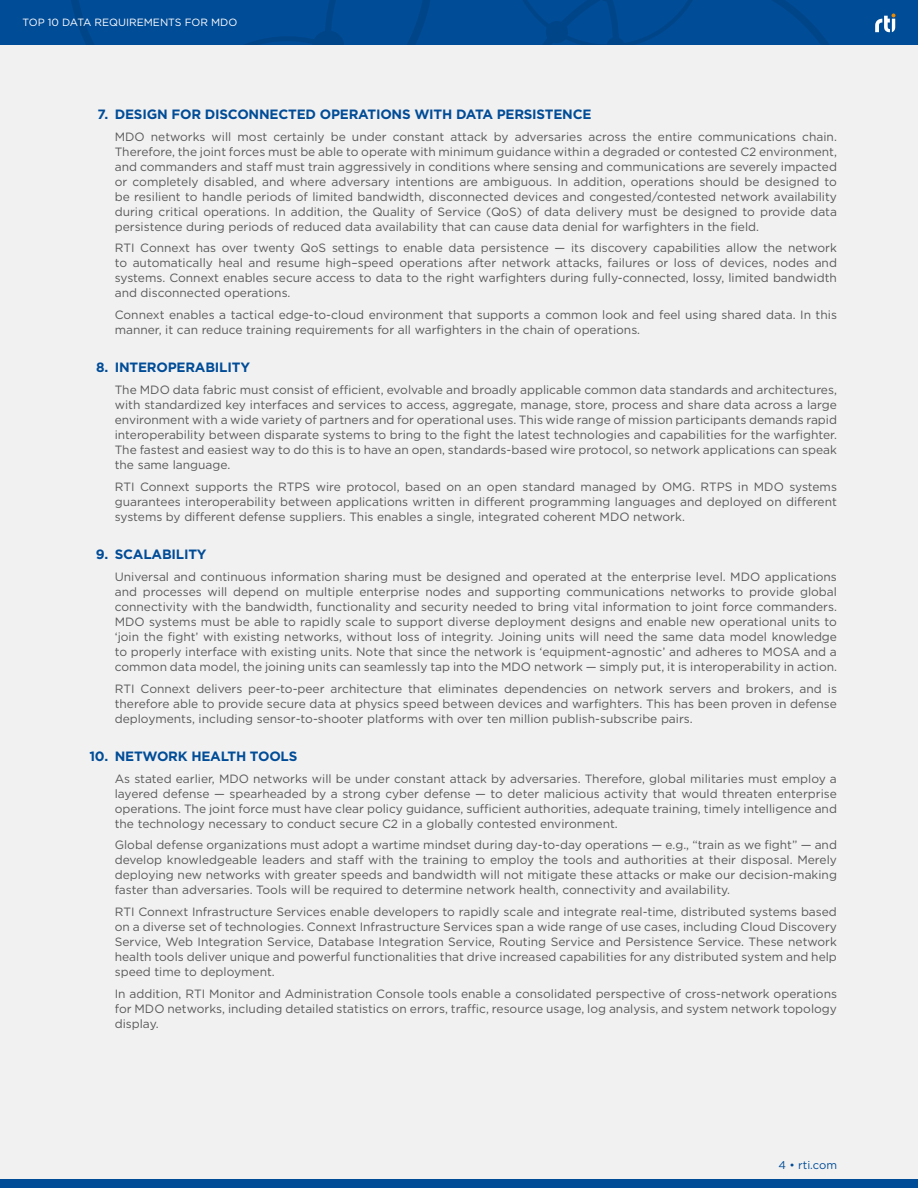
<style>
.page{position:relative;width:918px;height:1188px;background:#f2f1f2}
.page>*{position:absolute;margin:0;border:0;box-sizing:border-box;transform-origin:0 0}
.t1{font:700 13.5px "Gotham";letter-spacing:-.015em;color:#004c97}
.t2{font:12px/15px "Gotham";color:#585858;text-align:justify}
.t3{font:11.25px "Gotham";color:#004c97}
.t4{font:10.5px "Gotham";color:#fff}
</style>
<div class="page">
<div style="left:0;top:1179px;width:918px;height:9px;background:#004c97"></div>
<div style="left:0;top:0;width:918px;height:45px;background:#004c97"></div>
<svg style="left:71px;top:0;width:825px;height:45px"></svg>
<p class="t4" style="left:22px;top:16px;width:216px">TOP 10 DATA REQUIREMENTS FOR MDO</p>
<p class="t1" style="left:98px;top:105px;width:496px">7. DESIGN FOR DISCONNECTED OPERATIONS WITH DATA PERSISTENCE</p>
<p class="t2" style="left:115px;top:129px;width:724px">MDO networks will most certainly be under constant attack by adversaries across the entire communications chain.<br>Therefore, the joint forces must be able to operate with minimum guidance within a degraded or contested C2 environment, and commanders and staff must train aggressively in conditions where sensing and communications are severely impacted or completely disabled, and where adversary intentions are ambiguous. In addition, operations should be designed to be resilient to handle periods of limited bandwidth, disconnected devices and congested/contested network availability during critical operations. In addition, the Quality of Service (QoS) of data delivery must be designed to provide data persistence during periods of reduced data availability that can cause data denial for warfighters in the field.</p>
<p class="t2" style="left:115px;top:240px;width:724px">RTI Connext has over twenty QoS settings to enable data persistence — its discovery capabilities allow the network to automatically heal and resume high–speed operations after network attacks, failures or loss of devices, nodes and systems. Connext enables secure access to data to the right warfighters during fully-connected, lossy, limited bandwidth and disconnected operations.</p>
<p class="t2" style="left:115px;top:307px;width:724px">Connext enables a tactical edge-to-cloud environment that supports a common look and feel using shared data. In this manner, it can reduce training requirements for all warfighters in the chain of operations.</p>
<p class="t1" style="left:96px;top:359px;width:155px">8. INTEROPERABILITY</p>
<p class="t2" style="left:115px;top:382px;width:724px">The MDO data fabric must consist of efficient, evolvable and broadly applicable common data standards and architectures, with standardized key interfaces and services to access, aggregate, manage, store, process and share data across a large environment with a wide variety of partners and for operational uses. This wide range of mission participants demands rapid interoperability between disparate systems to bring to the fight the latest technologies and capabilities for the warfighter.<br>The fastest and easiest way to do this is to have an open, standards-based wire protocol, so network applications can speak the same language.</p>
<p class="t2" style="left:115px;top:479px;width:724px">RTI Connext supports the RTPS wire protocol, based on an open standard managed by OMG. RTPS in MDO systems guarantees interoperability between applications written in different programming languages and deployed on different systems by different defense suppliers. This enables a single, integrated coherent MDO network.</p>
<p class="t1" style="left:96px;top:545px;width:112px">9. SCALABILITY</p>
<p class="t2" style="left:115px;top:569px;width:724px">Universal and continuous information sharing must be designed and operated at the enterprise level. MDO applications and processes will depend on multiple enterprise nodes and supporting communications networks to provide global connectivity with the bandwidth, functionality and security needed to bring vital information to joint force commanders.<br>MDO systems must be able to rapidly scale to support diverse deployment designs and enable new operational units to ‘join the fight’ with existing networks, without loss of integrity. Joining units will need the same data model knowledge to properly interface with existing units. Note that since the network is ‘equipment-agnostic’ and adheres to MOSA and a common data model, the joining units can seamlessly tap into the MDO network — simply put, it is interoperability in action.</p>
<p class="t2" style="left:115px;top:681px;width:724px">RTI Connext delivers peer-to-peer architecture that eliminates dependencies on network servers and brokers, and is therefore able to provide secure data at physics speed between devices and warfighters. This has been proven in defense deployments, including sensor-to-shooter platforms with over ten million publish-subscribe pairs.</p>
<p class="t1" style="left:89px;top:747px;width:209px">10. NETWORK HEALTH TOOLS</p>
<p class="t2" style="left:115px;top:771px;width:724px">As stated earlier, MDO networks will be under constant attack by adversaries. Therefore, global militaries must employ a layered defense — spearheaded by a strong cyber defense — to deter malicious activity that would threaten enterprise operations. The joint force must have clear policy guidance, sufficient authorities, adequate training, timely intelligence and the technology necessary to conduct secure C2 in a globally contested environment.</p>
<p class="t2" style="left:115px;top:837px;width:724px">Global defense organizations must adopt a wartime mindset during day-to-day operations — e.g., “train as we fight” — and develop knowledgeable leaders and staff with the training to employ the tools and authorities at their disposal. Merely deploying new networks with greater speeds and bandwidth will not mitigate these attacks or make our decision-making faster than adversaries. Tools will be required to determine network health, connectivity and availability.</p>
<p class="t2" style="left:115px;top:904px;width:724px">RTI Connext Infrastructure Services enable developers to rapidly scale and integrate real-time, distributed systems based on a diverse set of technologies. Connext Infrastructure Services span a wide range of use cases, including Cloud Discovery Service, Web Integration Service, Database Integration Service, Routing Service and Persistence Service. These network health tools deliver unique and powerful functionalities that drive increased capabilities for any distributed system and help speed time to deployment.</p>
<p class="t2" style="left:115px;top:986px;width:724px">In addition, RTI Monitor and Administration Console tools enable a consolidated perspective of cross-network operations for MDO networks, including detailed statistics on errors, traffic, resource usage, log analysis, and system network topology display.</p>
<p class="t3" style="left:779px;top:1158px;width:60px">4 • rti.com</p>
</div>
